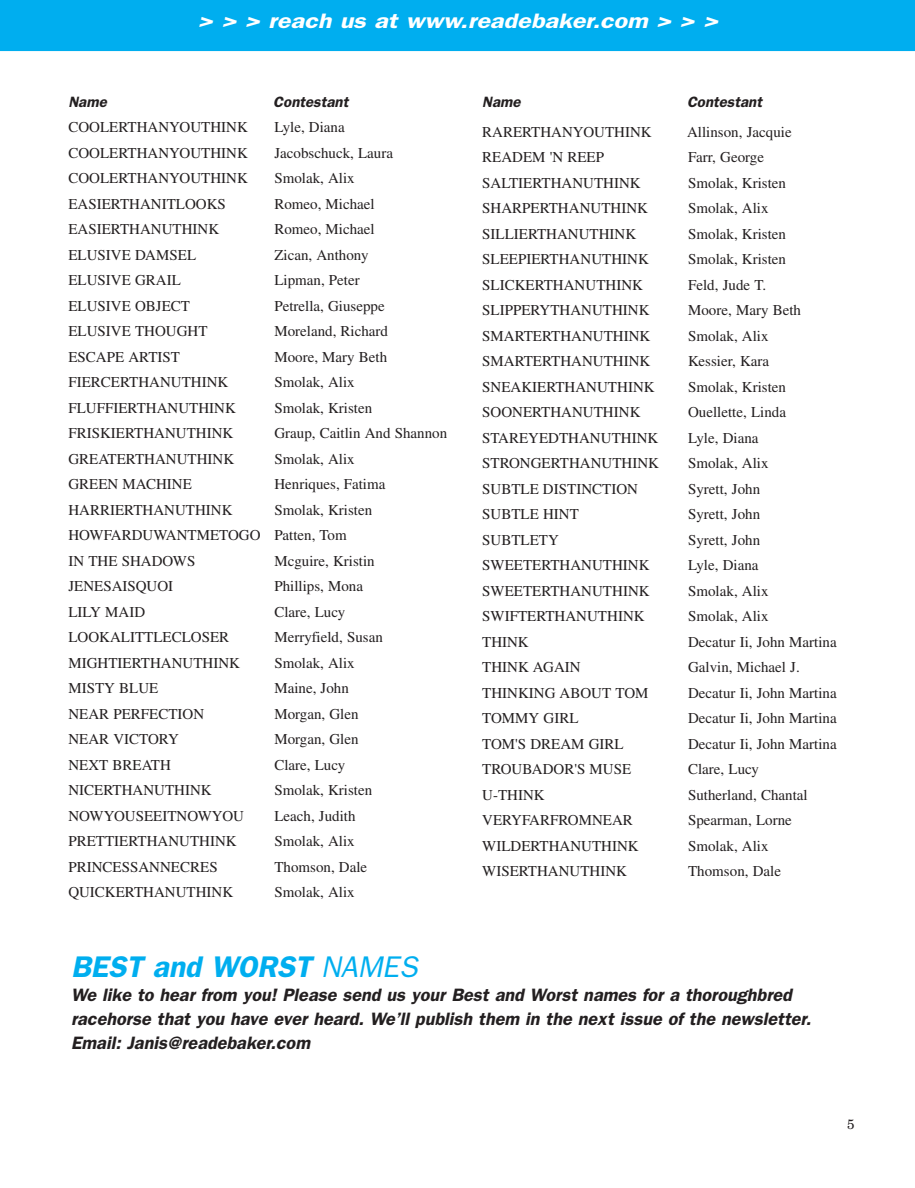
<style>
.page{position:relative;width:915px;height:1188px;background:#fff}
.page>*{position:absolute;margin:0;border:0;box-sizing:border-box;transform-origin:0 0}
.t1{font:italic 600 30px "Franklin Gothic";color:#00aeef}
.t2{font:italic 600 21px "Franklin Gothic";color:#fff;scale:1.2 1}
.t3{font:italic 600 18px/24px "Franklin Gothic";color:#231f20}
.t4{font:15px/25.5px "Times";color:#231f20}
.t5{font:italic 600 15px "Franklin Gothic";color:#231f20}
.t6{font:13.5px "New Century Schlbk";color:#231f20}
.s1{font-weight:400}
</style>
<div class="page">
<div style="left:0;top:0;width:914px;height:51px;background:#00aeef"></div>
<h2 class="t2" style="left:198px;top:14px;width:435px">&gt; &gt; &gt; reach us at www.readebaker.com &gt; &gt; &gt;</h2>
<p class="t5" style="left:68px;top:96px;width:40px">Name</p>
<p class="t5" style="left:273px;top:96px;width:77px">Contestant</p>
<p class="t4" style="left:68px;top:116px;width:181px">COOLERTHANYOUTHINK</p>
<p class="t4" style="left:274px;top:116px;width:72px">Lyle, Diana</p>
<p class="t4" style="left:68px;top:141px;width:181px">COOLERTHANYOUTHINK</p>
<p class="t4" style="left:274px;top:141px;width:120px">Jacobschuck, Laura</p>
<p class="t4" style="left:68px;top:167px;width:181px">COOLERTHANYOUTHINK</p>
<p class="t4" style="left:274px;top:167px;width:82px">Smolak, Alix</p>
<p class="t4" style="left:68px;top:192px;width:159px">EASIERTHANITLOOKS</p>
<p class="t4" style="left:274px;top:192px;width:102px">Romeo, Michael</p>
<p class="t4" style="left:68px;top:218px;width:152px">EASIERTHANUTHINK</p>
<p class="t4" style="left:274px;top:218px;width:102px">Romeo, Michael</p>
<p class="t4" style="left:68px;top:243px;width:129px">ELUSIVE DAMSEL</p>
<p class="t4" style="left:274px;top:243px;width:96px">Zican, Anthony</p>
<p class="t4" style="left:68px;top:269px;width:114px">ELUSIVE GRAIL</p>
<p class="t4" style="left:274px;top:269px;width:87px">Lipman, Peter</p>
<p class="t4" style="left:68px;top:294px;width:123px">ELUSIVE OBJECT</p>
<p class="t4" style="left:274px;top:294px;width:112px">Petrella, Giuseppe</p>
<p class="t4" style="left:68px;top:320px;width:141px">ELUSIVE THOUGHT</p>
<p class="t4" style="left:274px;top:320px;width:115px">Moreland, Richard</p>
<p class="t4" style="left:68px;top:345px;width:113px">ESCAPE ARTIST</p>
<p class="t4" style="left:274px;top:345px;width:114px">Moore, Mary Beth</p>
<p class="t4" style="left:68px;top:371px;width:161px">FIERCERTHANUTHINK</p>
<p class="t4" style="left:274px;top:371px;width:82px">Smolak, Alix</p>
<p class="t4" style="left:68px;top:396px;width:169px">FLUFFIERTHANUTHINK</p>
<p class="t4" style="left:274px;top:396px;width:99px">Smolak, Kristen</p>
<p class="t4" style="left:68px;top:422px;width:166px">FRISKIERTHANUTHINK</p>
<p class="t4" style="left:274px;top:422px;width:174px">Graup, Caitlin And Shannon</p>
<p class="t4" style="left:68px;top:447px;width:167px">GREATERTHANUTHINK</p>
<p class="t4" style="left:274px;top:447px;width:82px">Smolak, Alix</p>
<p class="t4" style="left:68px;top:473px;width:125px">GREEN MACHINE</p>
<p class="t4" style="left:274px;top:473px;width:112px">Henriques, Fatima</p>
<p class="t4" style="left:68px;top:498px;width:166px">HARRIERTHANUTHINK</p>
<p class="t4" style="left:68px;top:498px;width:305px;text-indent:206px">Smolak, Kristen<br>HOWFARDUWANTMETOGO Patten, Tom<br>IN THE SHADOWS</p>
<p class="t4" style="left:274px;top:549px;width:102px">Mcguire, Kristin</p>
<p class="t4" style="left:68px;top:575px;width:106px">JENESAISQUOI</p>
<p class="t4" style="left:274px;top:575px;width:90px">Phillips, Mona</p>
<p class="t4" style="left:68px;top:600px;width:78px">LILY MAID</p>
<p class="t4" style="left:274px;top:600px;width:72px">Clare, Lucy</p>
<p class="t4" style="left:68px;top:626px;width:162px">LOOKALITTLECLOSER</p>
<p class="t4" style="left:274px;top:626px;width:110px">Merryfield, Susan</p>
<p class="t4" style="left:68px;top:651px;width:173px">MIGHTIERTHANUTHINK</p>
<p class="t4" style="left:274px;top:651px;width:82px">Smolak, Alix</p>
<p class="t4" style="left:68px;top:677px;width:91px">MISTY BLUE</p>
<p class="t4" style="left:274px;top:677px;width:76px">Maine, John</p>
<p class="t4" style="left:68px;top:702px;width:137px">NEAR PERFECTION</p>
<p class="t4" style="left:274px;top:702px;width:86px">Morgan, Glen</p>
<p class="t4" style="left:68px;top:728px;width:112px">NEAR VICTORY</p>
<p class="t4" style="left:274px;top:728px;width:86px">Morgan, Glen</p>
<p class="t4" style="left:68px;top:753px;width:104px">NEXT BREATH</p>
<p class="t4" style="left:274px;top:753px;width:72px">Clare, Lucy</p>
<p class="t4" style="left:68px;top:779px;width:145px">NICERTHANUTHINK</p>
<p class="t4" style="left:274px;top:779px;width:99px">Smolak, Kristen</p>
<p class="t4" style="left:68px;top:804px;width:177px">NOWYOUSEEITNOWYOU</p>
<p class="t4" style="left:274px;top:804px;width:83px">Leach, Judith</p>
<p class="t4" style="left:68px;top:830px;width:170px">PRETTIERTHANUTHINK</p>
<p class="t4" style="left:274px;top:830px;width:82px">Smolak, Alix</p>
<p class="t4" style="left:68px;top:855px;width:151px">PRINCESSANNECRES</p>
<p class="t4" style="left:274px;top:855px;width:94px">Thomson, Dale</p>
<p class="t4" style="left:68px;top:881px;width:166px">QUICKERTHANUTHINK</p>
<p class="t4" style="left:274px;top:881px;width:82px">Smolak, Alix</p>
<p class="t5" style="left:482px;top:97px;width:40px">Name</p>
<p class="t5" style="left:687px;top:97px;width:76px">Contestant</p>
<p class="t4" style="left:482px;top:121px;width:171px">RARERTHANYOUTHINK</p>
<p class="t4" style="left:687px;top:121px;width:106px">Allinson, Jacquie</p>
<p class="t4" style="left:482px;top:146px;width:123px">READEM 'N REEP</p>
<p class="t4" style="left:688px;top:146px;width:77px">Farr, George</p>
<p class="t4" style="left:482px;top:172px;width:160px">SALTIERTHANUTHINK</p>
<p class="t4" style="left:688px;top:172px;width:99px">Smolak, Kristen</p>
<p class="t4" style="left:482px;top:197px;width:167px">SHARPERTHANUTHINK</p>
<p class="t4" style="left:688px;top:197px;width:82px">Smolak, Alix</p>
<p class="t4" style="left:482px;top:223px;width:156px">SILLIERTHANUTHINK</p>
<p class="t4" style="left:688px;top:223px;width:99px">Smolak, Kristen</p>
<p class="t4" style="left:482px;top:248px;width:168px">SLEEPIERTHANUTHINK</p>
<p class="t4" style="left:688px;top:248px;width:99px">Smolak, Kristen</p>
<p class="t4" style="left:482px;top:274px;width:162px">SLICKERTHANUTHINK</p>
<p class="t4" style="left:688px;top:274px;width:79px">Feld, Jude T.</p>
<p class="t4" style="left:482px;top:299px;width:169px">SLIPPERYTHANUTHINK</p>
<p class="t4" style="left:688px;top:299px;width:114px">Moore, Mary Beth</p>
<p class="t4" style="left:482px;top:325px;width:170px">SMARTERTHANUTHINK</p>
<p class="t4" style="left:688px;top:325px;width:82px">Smolak, Alix</p>
<p class="t4" style="left:482px;top:350px;width:170px">SMARTERTHANUTHINK</p>
<p class="t4" style="left:688px;top:350px;width:83px">Kessier, Kara</p>
<p class="t4" style="left:482px;top:376px;width:174px">SNEAKIERTHANUTHINK</p>
<p class="t4" style="left:688px;top:376px;width:99px">Smolak, Kristen</p>
<p class="t4" style="left:482px;top:401px;width:160px">SOONERTHANUTHINK</p>
<p class="t4" style="left:688px;top:401px;width:99px">Ouellette, Linda</p>
<p class="t4" style="left:482px;top:427px;width:178px">STAREYEDTHANUTHINK</p>
<p class="t4" style="left:688px;top:427px;width:72px">Lyle, Diana</p>
<p class="t4" style="left:482px;top:452px;width:178px">STRONGERTHANUTHINK</p>
<p class="t4" style="left:688px;top:452px;width:82px">Smolak, Alix</p>
<p class="t4" style="left:482px;top:478px;width:157px">SUBTLE DISTINCTION</p>
<p class="t4" style="left:688px;top:478px;width:74px">Syrett, John</p>
<p class="t4" style="left:482px;top:503px;width:98px">SUBTLE HINT</p>
<p class="t4" style="left:688px;top:503px;width:74px">Syrett, John</p>
<p class="t4" style="left:482px;top:529px;width:78px">SUBTLETY</p>
<p class="t4" style="left:688px;top:529px;width:74px">Syrett, John</p>
<p class="t4" style="left:482px;top:554px;width:169px">SWEETERTHANUTHINK</p>
<p class="t4" style="left:688px;top:554px;width:72px">Lyle, Diana</p>
<p class="t4" style="left:482px;top:580px;width:169px">SWEETERTHANUTHINK</p>
<p class="t4" style="left:688px;top:580px;width:82px">Smolak, Alix</p>
<p class="t4" style="left:482px;top:605px;width:164px">SWIFTERTHANUTHINK</p>
<p class="t4" style="left:688px;top:605px;width:82px">Smolak, Alix</p>
<p class="t4" style="left:482px;top:631px;width:48px">THINK</p>
<p class="t4" style="left:688px;top:631px;width:150px">Decatur Ii, John Martina</p>
<p class="t4" style="left:482px;top:656px;width:100px">THINK AGAIN</p>
<p class="t4" style="left:688px;top:656px;width:113px">Galvin, Michael J.</p>
<p class="t4" style="left:482px;top:682px;width:168px">THINKING ABOUT TOM</p>
<p class="t4" style="left:688px;top:682px;width:150px">Decatur Ii, John Martina</p>
<p class="t4" style="left:482px;top:707px;width:98px">TOMMY GIRL</p>
<p class="t4" style="left:688px;top:707px;width:150px">Decatur Ii, John Martina</p>
<p class="t4" style="left:482px;top:733px;width:143px">TOM'S DREAM GIRL</p>
<p class="t4" style="left:688px;top:733px;width:150px">Decatur Ii, John Martina</p>
<p class="t4" style="left:482px;top:758px;width:151px">TROUBADOR'S MUSE</p>
<p class="t4" style="left:688px;top:758px;width:72px">Clare, Lucy</p>
<p class="t4" style="left:482px;top:784px;width:64px">U-THINK</p>
<p class="t4" style="left:688px;top:784px;width:121px">Sutherland, Chantal</p>
<p class="t4" style="left:482px;top:809px;width:152px">VERYFARFROMNEAR</p>
<p class="t4" style="left:688px;top:809px;width:105px">Spearman, Lorne</p>
<p class="t4" style="left:482px;top:835px;width:158px">WILDERTHANUTHINK</p>
<p class="t4" style="left:688px;top:835px;width:82px">Smolak, Alix</p>
<p class="t4" style="left:482px;top:860px;width:146px">WISERTHANUTHINK</p>
<p class="t4" style="left:688px;top:860px;width:94px">Thomson, Dale</p>
<h1 class="t1" style="left:71px;top:957px;width:348px">BEST and WORST <span class="s1">NAMES</span></h1>
<p class="t3" style="left:71px;top:984px;width:741px">We like to hear from you! Please send us your Best and Worst names for a thoroughbred racehorse that you have ever heard. We’ll publish them in the next issue of the newsletter.<br>Email: Janis@readebaker.com</p>
<p class="t6" style="left:847px;top:1119px;width:9px">5</p>
</div>
